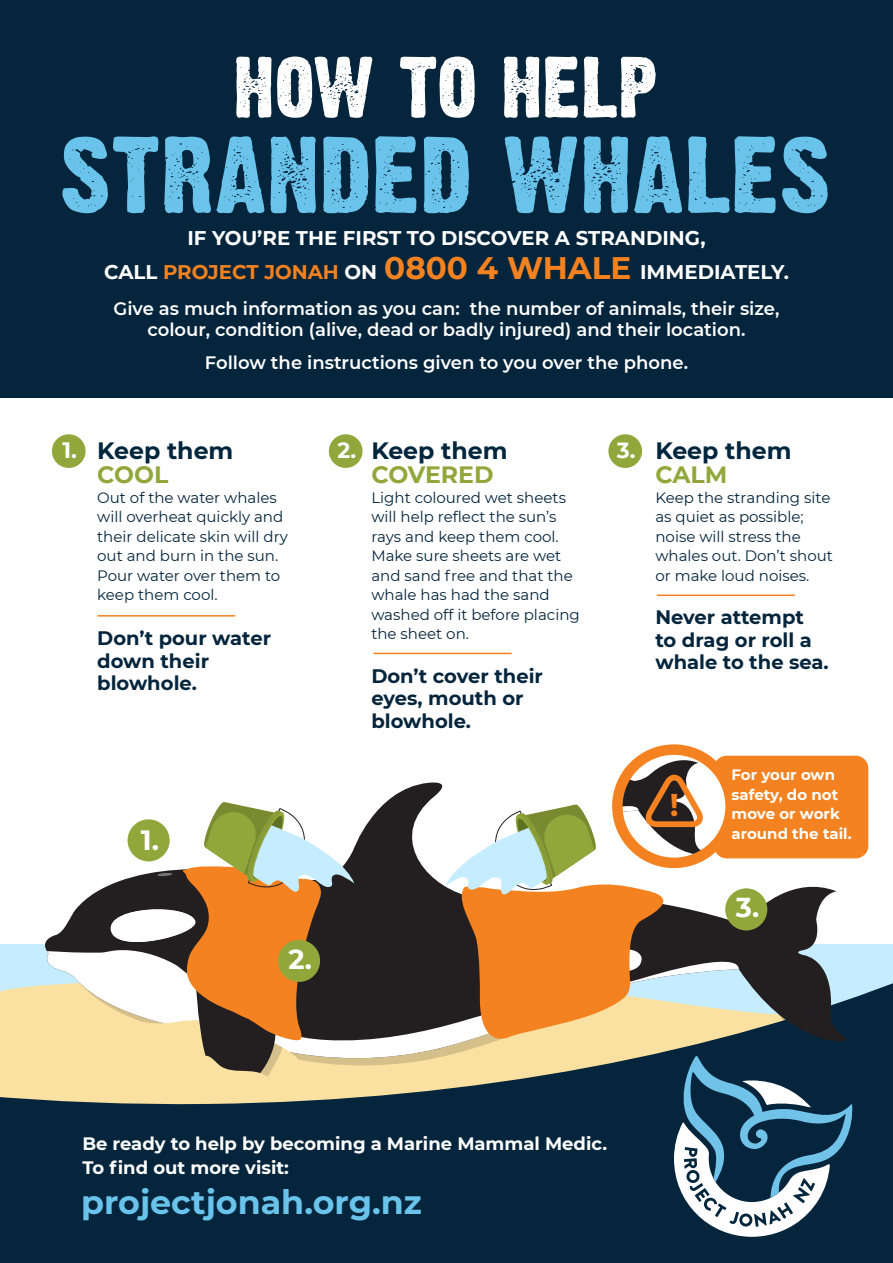
<style>
.page{position:relative;width:893px;height:1263px;background:#fff}
.page>*{position:absolute;margin:0;border:0;box-sizing:border-box;transform-origin:0 0}
.t1{font:700 33.3px "Montserrat";color:#6ac3ea}
.t2{font:700 31.35px "Montserrat";color:#f58220}
.t3{font:700 27.9px "Montserrat";color:#fff}
.t4{font:700 27.3px "Montserrat";color:#fff}
.t5{font:700 23.7px "Montserrat";color:#00263d}
.t6{font:700 23.7px "Montserrat";color:#92a73b}
.t7{font:700 22.35px "Montserrat";color:#fff}
.t8{font:700 21.9px "Montserrat";color:#fff}
.t9{font:700 19.8px/33.9px "Montserrat";color:#fff;text-align:center}
.t10{font:700 19.5px/22.5px "Montserrat";color:#04253c}
.t11{font:600 18px/21px "Montserrat";color:#fff;text-align:center}
.t12{font:700 18px/23.5px "Montserrat";color:#fff}
.t13{font:15px/19.5px "Montserrat";color:#04253c}
.t14{font:700 15px/19.5px "Montserrat";color:#fff}
.s1{color:#f58220}
.s2{font-size:31.05px;color:#f58220}
</style>
<div class="page">
<div style="left:714px;top:756px;width:154px;height:102px;background:#f58220;border-radius:13px"></div>
<div style="left:0;top:945px;width:893px;height:103px;background:#c6ecff"></div>
<svg style="left:46px;top:782px;width:807px;height:193px"></svg>
<svg style="left:38px;top:942px;width:722px;height:33px;fill:#231f20"></svg>
<div style="left:0;top:0;width:893px;height:398px;background:#04253c"></div>
<svg style="left:62px;top:136px;width:766px;height:77px;fill:#67bee5"></svg>
<svg style="left:236px;top:57px;width:420px;height:61px"></svg>
<div style="left:52px;top:434px;width:34px;height:34px;background:#92a73b;border-radius:50%"></div>
<div style="left:608px;top:434px;width:34px;height:34px;background:#92a73b;border-radius:50%"></div>
<div style="left:329px;top:434px;width:34px;height:34px;background:#92a73b;border-radius:50%"></div>
<svg style="left:106px;top:801px;width:248px;height:174px"></svg>
<svg style="left:617px;top:750px;width:114px;height:113px"></svg>
<div style="left:612px;top:744px;width:124px;height:124px;border:10px solid #f58220;border-radius:50%"></div>
<svg style="left:446px;top:750px;width:262px;height:225px"></svg>
<div style="left:725px;top:888px;width:42px;height:42px;background:#92a73b;border-radius:50%"></div>
<hr style="left:97px;top:615px;width:138px;height:2px;background:#f58220">
<hr style="left:374px;top:653px;width:138px;height:1px;background:#f58220">
<hr style="left:657px;top:594px;width:138px;height:2px;background:#f58220">
<div style="left:278px;top:940px;width:42px;height:42px;background:#92a73b;border-radius:50%"></div>
<svg style="left:0;top:983px;width:893px;height:280px;fill:#04253c"></svg>
<svg style="left:38px;top:975px;width:815px;height:88px"></svg>
<svg style="left:674px;top:1056px;width:179px;height:181px"></svg>
<h3 class="t9" style="left:104px;top:220px;width:686px">IF YOU’RE THE FIRST TO DISCOVER A STRANDING,<br>CALL <span class="s1">PROJECT JONAH</span> ON <span class="s2">0800 4 WHALE</span> IMMEDIATELY.</h3>
<p class="t11" style="left:113px;top:298px;width:668px">Give as much information as you can: the number of animals, their size, colour, condition (alive, dead or badly injured) and their location.</p>
<p class="t11" style="left:205px;top:352px;width:485px">Follow the instructions given to you over the phone.</p>
<h3 class="t5" style="left:97px;top:434px;width:138px">Keep them</h3>
<h3 class="t6" style="left:97px;top:458px;width:73px">COOL</h3>
<p class="t13" style="left:97px;top:487px;width:192px">Out of the water whales will overheat quickly and their delicate skin will dry out and burn in the sun.<br>Pour water over them to keep them cool.</p>
<h3 class="t10" style="left:97px;top:626px;width:175px">Don’t pour water down their blowhole.</h3>
<h3 class="t5" style="left:371px;top:434px;width:138px">Keep them</h3>
<h3 class="t6" style="left:371px;top:458px;width:124px">COVERED</h3>
<p class="t13" style="left:371px;top:487px;width:210px">Light coloured wet sheets will help reflect the sun’s rays and keep them cool.<br>Make sure sheets are wet and sand free and that the whale has had the sand washed off it before placing the sheet on.</p>
<h3 class="t10" style="left:371px;top:664px;width:173px">Don’t cover their eyes, mouth or blowhole.</h3>
<h3 class="t7" style="left:63px;top:434px;width:16px">1.</h3>
<h3 class="t8" style="left:337px;top:434px;width:20px">2.</h3>
<h3 class="t8" style="left:617px;top:434px;width:20px">3.</h3>
<h3 class="t3" style="left:141px;top:819px;width:20px">1.</h3>
<h3 class="t4" style="left:289px;top:939px;width:25px">2.</h3>
<h3 class="t5" style="left:655px;top:434px;width:138px">Keep them</h3>
<h3 class="t6" style="left:655px;top:458px;width:73px">CALM</h3>
<p class="t13" style="left:655px;top:487px;width:179px">Keep the stranding site as quiet as possible; noise will stress the whales out. Don’t shout or make loud noises.</p>
<h3 class="t10" style="left:655px;top:605px;width:175px">Never attempt to drag or roll a whale to the sea.</h3>
<h2 class="t2" style="left:670px;top:782px;width:11px">!</h2>
<p class="t14" style="left:731px;top:764px;width:122px">For your own safety, do not move or work around the tail.</p>
<h3 class="t4" style="left:736px;top:888px;width:25px">3.</h3>
<p class="t12" style="left:82px;top:1131px;width:526px">Be ready to help by becoming a Marine Mammal Medic.<br>To find out more visit:</p>
<h1 class="t1" style="left:81px;top:1178px;width:342px">projectjonah.org.nz</h1>
</div>
